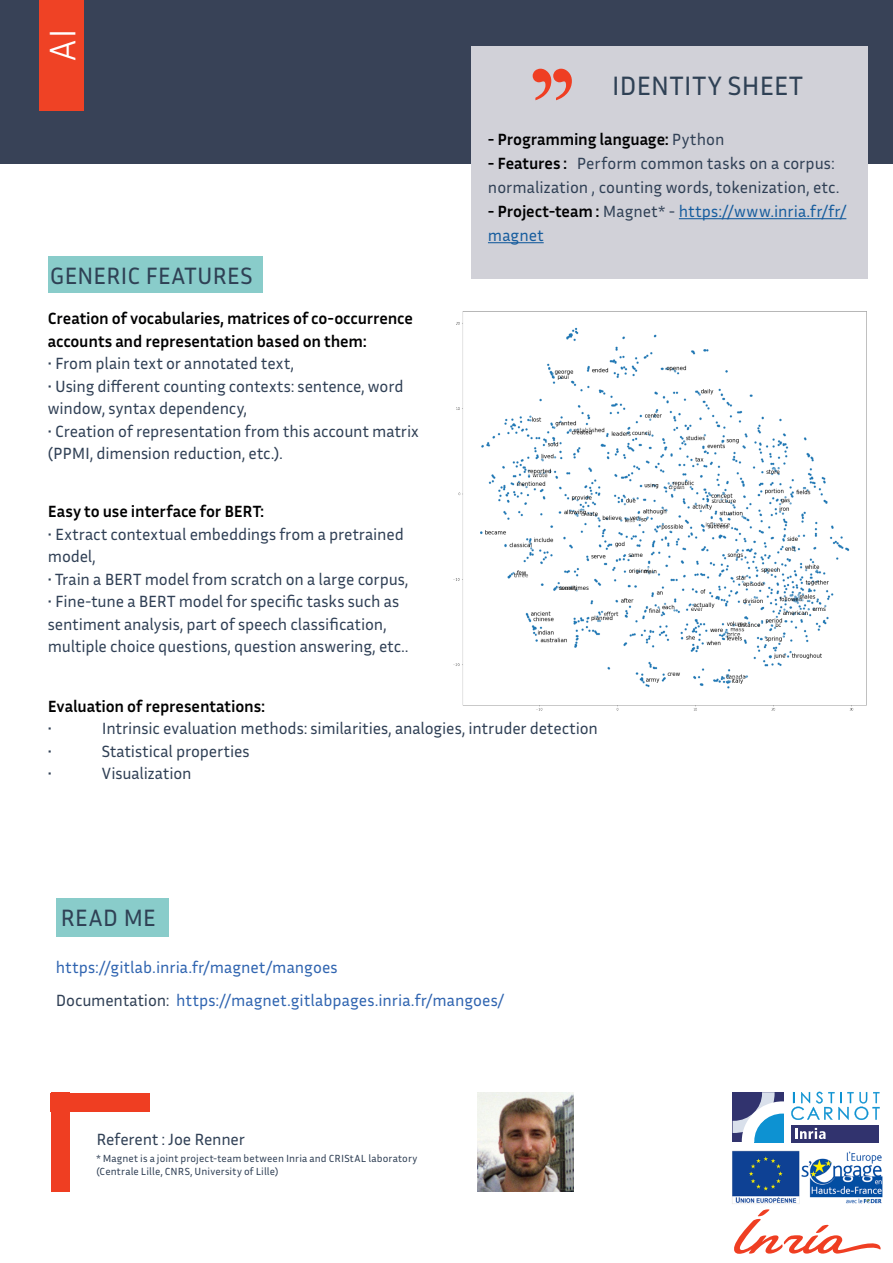
<style>
.page{position:relative;width:893px;height:1263px;background:#fff}
.page>*{position:absolute;margin:0;border:0;box-sizing:border-box;transform-origin:0 0}
.t1{font:300 37.5px "Inria Sans";color:#fff}
.t2{font:27px "Inria Sans";color:#2f4155}
.t3{font:24px "Inria Sans";letter-spacing:.005em;color:#2f4155}
.Texte_courant{font:16.5px/22.5px "Inria Sans";letter-spacing:-.005em;color:#304055}
.t4{font:700 16.5px/22.5px "Inria Sans";letter-spacing:-.005em;color:#000001}
.t5{font:16.5px "Inria Sans";letter-spacing:.005em;color:#2f64b0}
.t6{font:16.5px/24px "Inria Sans";letter-spacing:.01em;color:#175d9e}
.Texte_courant-2{font:10.5px/12.6px "Inria Sans";letter-spacing:.015em;color:#304055}
.s1{font-weight:400;color:#304055}
.s2{font-weight:700;color:#000001}
.s3{color:#304055}
</style>
<div class="page">
<div style="left:0;top:0;width:893px;height:164px;background:#384257"></div>
<div style="left:39px;top:0;width:45px;height:111px;background:#ef4225"></div>
<div style="left:471px;top:46px;width:396px;height:233px;background:#d1d1d8"></div>
<svg style="left:533px;top:69px;width:39px;height:31px"></svg>
<hr style="left:679px;top:218px;width:167px;height:1px;background:#175d9e">
<hr style="left:488px;top:242px;width:56px;height:1px;background:#175d9e">
<div style="left:48px;top:256px;width:215px;height:36px;background:#89ccca"></div>
<div style="left:56px;top:899px;width:113px;height:38px;background:#89ccca"></div>
<div style="left:51px;top:1092px;width:19px;height:100px;background:#ef3e22"></div>
<div style="left:51px;top:1092px;width:99px;height:19px;background:#ef3e22"></div>
<svg style="left:734px;top:1209px;width:147px;height:45px"></svg>
<div style="left:792px;top:1125px;width:87px;height:17px;background:#31336e"></div>
<svg style="left:795px;top:1128px;width:31px;height:11px"></svg>
<svg style="left:733px;top:1092px;width:51px;height:50px"></svg>
<svg style="left:791px;top:1092px;width:89px;height:28px"></svg>
<img style="left:732px;top:1150px;width:151px;height:54px">
<img style="left:453px;top:311px;width:414px;height:400px">
<img style="left:478px;top:1092px;width:95px;height:100px">
<p class="t1" style="left:38px;top:61px;width:34px;rotate:-90deg">AI</p>
<p class="t3" style="left:50px;top:260px;width:204px">GENERIC FEATURES</p>
<p class="t4" style="left:48px;top:307px;width:367px">Creation of vocabularies, matrices of co-occurrence accounts and representation based on them:</p>
<p class="Texte_courant" style="left:48px;top:352px;width:248px">• From plain text or annotated text,</p>
<p class="Texte_courant" style="left:48px;top:375px;width:357px">• Using different counting contexts: sentence, word window, syntax dependency,</p>
<p class="Texte_courant" style="left:48px;top:420px;width:373px">• Creation of representation from this account matrix (PPMI, dimension reduction, etc.).</p>
<p class="t4" style="left:48px;top:500px;width:218px">Easy to use interface for BERT:</p>
<p class="Texte_courant" style="left:48px;top:522px;width:358px">• Extract contextual embeddings from a pretrained model,</p>
<p class="Texte_courant" style="left:48px;top:567px;width:362px">• Train a BERT model from scratch on a large corpus,</p>
<p class="Texte_courant" style="left:48px;top:590px;width:362px">• Fine-tune a BERT model for specific tasks such as sentiment analysis, part of speech classification, multiple choice questions, question answering, etc..</p>
<p class="t2" style="left:612px;top:68px;width:193px">IDENTITY SHEET</p>
<p class="t4" style="left:488px;top:128px;width:238px">- Programming language: <span class="s1">Python</span></p>
<p class="Texte_courant" style="left:488px;top:151px;width:353px;line-height:24px"><span class="s2">- Features :</span> Perform common tasks on a corpus: normalization , counting words, tokenization, etc.</p>
<p class="t6" style="left:488px;top:199px;width:360px"><span class="s2">- Project-team :</span> <span class="s3">Magnet* -</span> https://www.inria.fr/fr/ magnet</p>
<p class="t4" style="left:48px;top:695px;width:218px">Evaluation of representations:</p>
<p class="Texte_courant" style="left:48px;top:717px;width:6px">•</p>
<p class="Texte_courant" style="left:102px;top:717px;width:498px">Intrinsic evaluation methods: similarities, analogies, intruder detection</p>
<p class="Texte_courant" style="left:48px;top:739px;width:6px">•</p>
<p class="Texte_courant" style="left:102px;top:739px;width:149px">Statistical properties</p>
<p class="Texte_courant" style="left:48px;top:762px;width:6px">•</p>
<p class="Texte_courant" style="left:102px;top:762px;width:91px">Visualization</p>
<p class="t3" style="left:60px;top:902px;width:97px">READ ME</p>
<p class="t5" style="left:56px;top:957px;width:283px">https://gitlab.inria.fr/magnet/mangoes</p>
<p class="t5" style="left:56px;top:989px;width:450px"><span class="s3">Documentation:</span> https://magnet.gitlabpages.inria.fr/mangoes/</p>
<p class="Texte_courant" style="left:96px;top:1128px;width:150px">Referent : Joe Renner</p>
<p class="Texte_courant-2" style="left:96px;top:1152px;width:322px">* Magnet is a joint project-team between Inria and CRIStAL laboratory (Centrale Lille, CNRS, University of Lille)</p>
</div>
